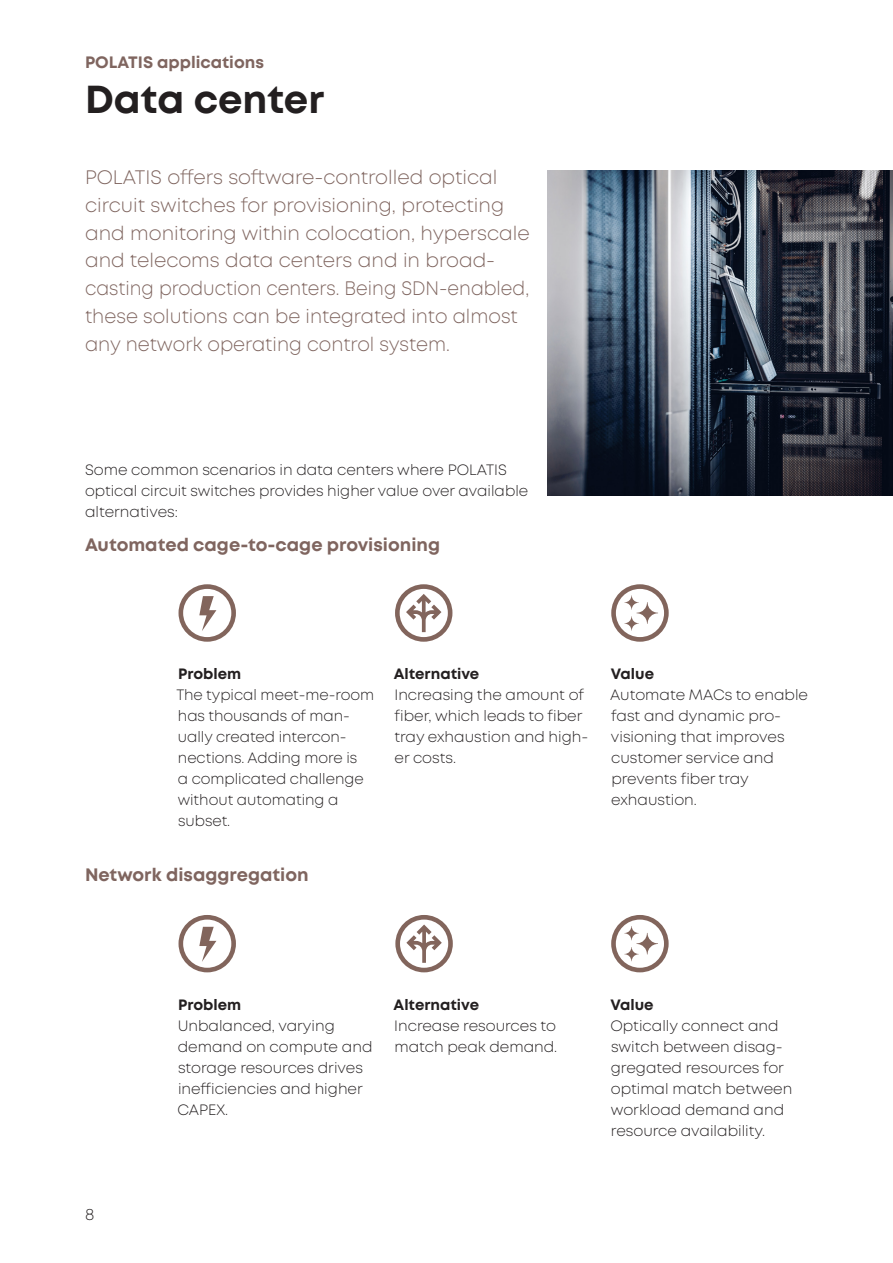
<style>
.page{position:relative;width:893px;height:1263px;background:#fff}
.page>*{position:absolute;margin:0;border:0;box-sizing:border-box;transform-origin:0 0}
.t1{font:700 39px "Mont";color:#231f20}
.t2{font:300 19.5px/27.8px "Mont";color:#7f655f}
.t3{font:700 18px "Mont";color:#7f655f}
.t4{font:700 16.5px "Mont";color:#7f655f}
.t5{font:300 16.5px "Mont";color:#231f20}
.t6{font:300 15px/21px "Mont";color:#231f20}
.t7{font:700 15px "Mont";color:#231f20}
</style>
<div class="page">
<svg style="left:179px;top:584px;width:57px;height:58px"></svg>
<svg style="left:179px;top:915px;width:57px;height:57px"></svg>
<svg style="left:395px;top:584px;width:57px;height:58px"></svg>
<svg style="left:395px;top:915px;width:58px;height:57px"></svg>
<svg style="left:611px;top:584px;width:58px;height:58px"></svg>
<svg style="left:611px;top:915px;width:58px;height:57px"></svg>
<img style="left:547px;top:170px;width:346px;height:326px">
<p class="t4" style="left:85px;top:52px;width:180px">POLATIS applications</p>
<h1 class="t1" style="left:85px;top:74px;width:241px">Data center</h1>
<p class="t2" style="left:85px;top:164px;width:446px">POLATIS offers software-controlled optical circuit switches for provisioning, protecting and monitoring within colocation, hyperscale and telecoms data centers and in broad&shy;casting production centers. Being SDN-enabled, these solutions can be integrated into almost any network operating control system.</p>
<p class="t6" style="left:85px;top:460px;width:445px">Some common scenarios in data centers where POLATIS optical circuit switches provides higher value over available alternatives:</p>
<p class="t3" style="left:85px;top:533px;width:357px">Automated cage-to-cage provisioning</p>
<p class="t7" style="left:178px;top:664px;width:65px">Problem</p>
<p class="t6" style="left:176px;top:684px;width:199px">The typical meet-me-room has thousands of man&shy;ually created intercon&shy;nections. Adding more is<br>a complicated challenge without automating a subset.</p>
<p class="t3" style="left:85px;top:863px;width:225px">Network disaggregation</p>
<p class="t7" style="left:394px;top:664px;width:87px">Alternative</p>
<p class="t6" style="left:394px;top:684px;width:196px">Increasing the amount of fiber, which leads to fiber tray exhaustion and high&shy;er costs.</p>
<p class="t7" style="left:611px;top:664px;width:45px">Value</p>
<p class="t6" style="left:610px;top:684px;width:199px">Automate MACs to enable fast and dynamic pro&shy;visioning that improves customer service and prevents fiber tray exhaustion.</p>
<p class="t5" style="left:85px;top:1204px;width:11px">8</p>
<p class="t7" style="left:178px;top:995px;width:65px">Problem</p>
<p class="t6" style="left:177px;top:1015px;width:196px">Unbalanced, varying demand on compute and storage resources drives inefficiencies and higher<br>CAPEX.</p>
<p class="t7" style="left:394px;top:995px;width:87px">Alternative</p>
<p class="t6" style="left:394px;top:1015px;width:164px">Increase resources to match peak demand.</p>
<p class="t7" style="left:610px;top:995px;width:45px">Value</p>
<p class="t6" style="left:610px;top:1015px;width:183px">Optically connect and switch between disag&shy;gregated resources for optimal match between workload demand and resource availability.</p>
</div>
